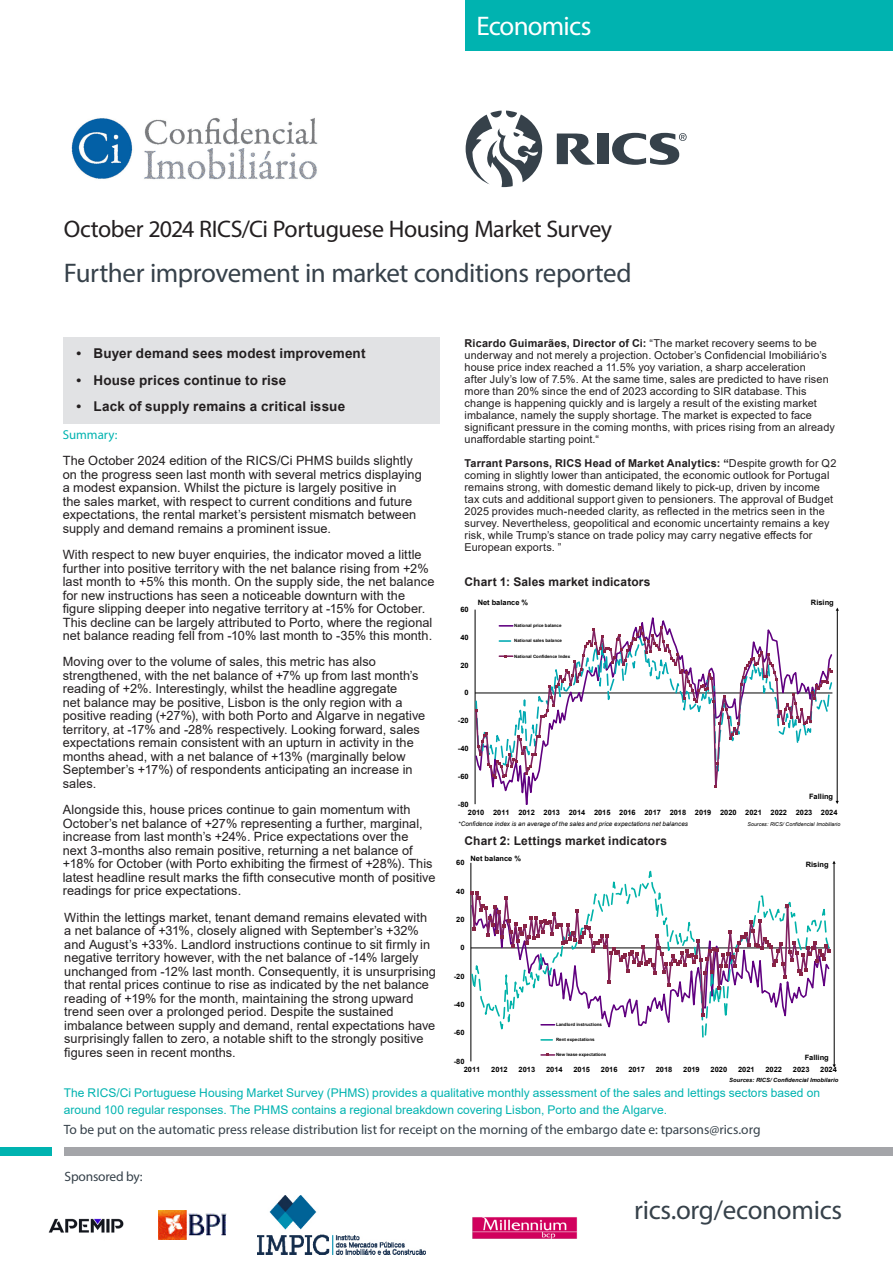
<style>
.page{position:relative;width:893px;height:1263px;background:#fff}
.page>*{position:absolute;margin:0;border:0;box-sizing:border-box;transform-origin:0 0}
.Long_Document_cover_title{font:27px "Myriad Pro";letter-spacing:-.015em;color:#36414a}
.t1{font:27px "Myriad Pro";letter-spacing:-.03em;color:#fff}
.Document_Cover_Sub-title{font:24px "Myriad Pro";letter-spacing:-.02em;color:#231f20}
.t2{font:13.5px "Myriad Pro";color:#36414a}
.t3{font:700 13.5px "Arial";letter-spacing:.015em;color:#231f20}
.Sub_Header{font:12.9px "Myriad Pro";color:#00b3b0}
.Sub_Header-2{font:12.75px/13.5px "Arial";letter-spacing:.005em;color:#231f20}
.Opening_Paragraph{font:12px/16.5px "Arial";color:#00b3b0}
.Chart_description_text{font:700 12px "Arial";letter-spacing:.01em;color:#231f20}
.Sub_Header-3{font:10.8px/12px "Arial";letter-spacing:.01em;color:#231f20}
.t4{font:700 7.35px "Arial";color:#000}
.t5{font:italic 6.3px "Arial";letter-spacing:.005em;color:#000}
.t6{font:italic 700 5.7px "Arial";color:#000}
.t7{font:italic 5.25px "Arial";color:#000}
.t8{font:700 4.35px "Arial";color:#000}
.s1{font-weight:700}
</style>
<div class="page">
<div style="left:466px;top:0;width:427px;height:51px;background:#00b3b0"></div>
<svg style="left:466px;top:111px;width:76px;height:76px"></svg>
<svg style="left:612px;top:133px;width:75px;height:32px"></svg>
<svg style="left:557px;top:133px;width:38px;height:32px"></svg>
<div style="left:597px;top:134px;width:12px;height:30px;background:#36414a"></div>
<div style="left:0;top:1147px;width:51px;height:8px;background:#00b3b0"></div>
<div style="left:64px;top:1147px;width:829px;height:8px;background:#a4a5a9"></div>
<img style="left:71px;top:117px;width:247px;height:63px">
<img style="left:159px;top:1211px;width:67px;height:28px">
<img style="left:472px;top:1217px;width:105px;height:22px">
<img style="left:258px;top:1195px;width:167px;height:59px">
<img style="left:48px;top:1218px;width:76px;height:15px">
<div style="left:64px;top:337px;width:376px;height:86px;background:#e1e2e4"></div>
<svg style="left:475px;top:614px;width:243px;height:190px"></svg>
<svg style="left:475px;top:625px;width:358px;height:153px"></svg>
<hr style="left:837px;top:610px;width:1px;height:191px;background:#000">
<hr style="left:471px;top:863px;width:1px;height:198px;background:#000">
<svg style="left:471px;top:867px;width:337px;height:180px"></svg>
<svg style="left:470px;top:891px;width:360px;height:99px"></svg>
<svg style="left:541px;top:1024px;width:13px;height:1px"></svg>
<svg style="left:541px;top:1039px;width:13px;height:2px"></svg>
<svg style="left:541px;top:1054px;width:13px;height:2px"></svg>
<hr style="left:834px;top:863px;width:1px;height:202px;background:#000">
<h1 class="t1" style="left:476px;top:10px;width:116px">Economics</h1>
<p class="Document_Cover_Sub-title" style="left:64px;top:214px;width:550px">October 2024 RICS/Ci Portuguese Housing Market Survey</p>
<p class="Long_Document_cover_title" style="left:64px;top:257px;width:570px">Further improvement in market conditions reported</p>
<p class="t3" style="left:77px;top:344px;width:290px">• Buyer demand sees modest improvement</p>
<p class="t3" style="left:77px;top:371px;width:211px">• House prices continue to rise</p>
<p class="t3" style="left:77px;top:397px;width:270px">• Lack of supply remains a critical issue</p>
<p class="Sub_Header" style="left:63px;top:427px;width:56px">Summary:</p>
<p class="Sub_Header-2" style="left:63px;top:454px;width:360px">The October 2024 edition of the RICS/Ci PHMS builds slightly on the progress seen last month with several metrics displaying a modest expansion. Whilst the picture is largely positive in<br>the sales market, with respect to current conditions and future expectations, the rental market’s persistent mismatch between supply and demand remains a prominent issue.</p>
<p class="Sub_Header-2" style="left:63px;top:548px;width:373px">With respect to new buyer enquiries, the indicator moved a little further into positive territory with the net balance rising from +2% last month to +5% this month. On the supply side, the net balance for new instructions has seen a noticeable downturn with the figure slipping deeper into negative territory at -15% for October.<br>This decline can be largely attributed to Porto, where the regional net balance reading fell from -10% last month to -35% this month.</p>
<p class="Sub_Header-2" style="left:63px;top:655px;width:364px">Moving over to the volume of sales, this metric has also strengthened, with the net balance of +7% up from last month’s reading of +2%. Interestingly, whilst the headline aggregate<br>net balance may be positive, Lisbon is the only region with a positive reading (+27%), with both Porto and Algarve in negative territory, at -17% and -28% respectively. Looking forward, sales expectations remain consistent with an upturn in activity in the months ahead, with a net balance of +13% (marginally below September’s +17%) of respondents anticipating an increase in sales.</p>
<p class="Sub_Header-2" style="left:63px;top:803px;width:374px">Alongside this, house prices continue to gain momentum with October’s net balance of +27% representing a further, marginal, increase from last month’s +24%. Price expectations over the next 3-months also remain positive, returning a net balance of +18% for October (with Porto exhibiting the firmest of +28%). This latest headline result marks the fifth consecutive month of positive readings for price expectations.</p>
<p class="Sub_Header-2" style="left:64px;top:910px;width:373px">Within the lettings market, tenant demand remains elevated with a net balance of +31%, closely aligned with September’s +32% and August’s +33%. Landlord instructions continue to sit firmly in negative territory however, with the net balance of -14% largely unchanged from -12% last month. Consequently, it is unsurprising that rental prices continue to rise as indicated by the net balance reading of +19% for the month, maintaining the strong upward trend seen over a prolonged period. Despite the sustained imbalance between supply and demand, rental expectations have surprisingly fallen to zero, a notable shift to the strongly positive figures seen in recent months.</p>
<p class="Sub_Header-3" style="left:465px;top:338px;width:372px"><span class="s1">Ricardo Guimarães, Director of Ci:</span> “The market recovery seems to be underway and not merely a projection. October’s Confidencial Imobiliário’s house price index reached a 11.5% yoy variation, a sharp acceleration<br>after July’s low of 7.5%. At the same time, sales are predicted to have risen more than 20% since the end of 2023 according to SIR database. This change is happening quickly and is largely a result of the existing market imbalance, namely the supply shortage. The market is expected to face significant pressure in the coming months, with prices rising from an already unaffordable starting point.“</p>
<p class="Sub_Header-3" style="left:465px;top:458px;width:373px"><span class="s1">Tarrant Parsons, RICS Head of Market Analytics: “</span>Despite growth for Q2 coming in slightly lower than anticipated, the economic outlook for Portugal remains strong, with domestic demand likely to pick-up, driven by income tax cuts and additional support given to pensioners. The approval of Budget 2025 provides much-needed clarity, as reflected in the metrics seen in the survey. Nevertheless, geopolitical and economic uncertainty remains a key risk, while Trump’s stance on trade policy may carry negative effects for European exports. ”</p>
<p class="Chart_description_text" style="left:465px;top:573px;width:187px">Chart 1: Sales market indicators</p>
<p class="t4" style="left:460px;top:604px;width:10px">60</p>
<p class="t4" style="left:460px;top:632px;width:10px">40</p>
<p class="t4" style="left:460px;top:660px;width:10px">20</p>
<p class="t4" style="left:465px;top:687px;width:6px">0</p>
<p class="t4" style="left:458px;top:715px;width:12px">-20</p>
<p class="t4" style="left:458px;top:743px;width:12px">-40</p>
<p class="t4" style="left:458px;top:771px;width:12px">-60</p>
<p class="t4" style="left:458px;top:799px;width:12px">-80</p>
<p class="t4" style="left:478px;top:597px;width:52px">Net balance %</p>
<p class="t8" style="left:514px;top:623px;width:49px">National price balance</p>
<p class="t8" style="left:514px;top:638px;width:49px">National sales balance</p>
<p class="t8" style="left:514px;top:653px;width:58px">National Confidence Index</p>
<p class="t4" style="left:811px;top:597px;width:24px">Rising</p>
<p class="t4" style="left:809px;top:792px;width:26px">Falling</p>
<p class="t4" style="left:468px;top:807px;width:371px">2010 2011 2012 2013 2014 2015 2016 2017 2018 2019 2020 2021 2022 2023 2024</p>
<p class="t5" style="left:458px;top:820px;width:231px">*Confidence index is an average of the sales and price expectations net balances</p>
<p class="Chart_description_text" style="left:465px;top:833px;width:204px">Chart 2: Lettings market indicators</p>
<p class="t4" style="left:471px;top:853px;width:52px">Net balance %</p>
<p class="t4" style="left:456px;top:857px;width:10px">60</p>
<p class="t4" style="left:456px;top:886px;width:10px">40</p>
<p class="t4" style="left:456px;top:914px;width:10px">20</p>
<p class="t4" style="left:460px;top:942px;width:6px">0</p>
<p class="t4" style="left:454px;top:971px;width:12px">-20</p>
<p class="t4" style="left:454px;top:999px;width:12px">-40</p>
<p class="t4" style="left:454px;top:1027px;width:12px">-60</p>
<p class="t4" style="left:454px;top:1056px;width:12px">-80</p>
<p class="t8" style="left:556px;top:1021px;width:47px">Landlord instructions</p>
<p class="t8" style="left:556px;top:1037px;width:40px">Rent expectations</p>
<p class="t8" style="left:556px;top:1052px;width:52px">New lease expectations</p>
<p class="t7" style="left:747px;top:821px;width:94px">Sources: RICS/ Confidencial Imobiliario</p>
<p class="t4" style="left:806px;top:859px;width:24px">Rising</p>
<p class="t4" style="left:805px;top:1053px;width:26px">Falling</p>
<p class="t4" style="left:464px;top:1065px;width:18px">2011</p>
<p class="t4" style="left:491px;top:1065px;width:18px">2012</p>
<p class="t4" style="left:519px;top:1065px;width:18px">2013</p>
<p class="t4" style="left:546px;top:1065px;width:18px">2014</p>
<p class="t4" style="left:573px;top:1065px;width:18px">2015</p>
<p class="t4" style="left:601px;top:1065px;width:18px">2016</p>
<p class="t4" style="left:628px;top:1065px;width:18px">2017</p>
<p class="t4" style="left:656px;top:1065px;width:18px">2018</p>
<p class="t4" style="left:683px;top:1065px;width:18px">2019</p>
<p class="t4" style="left:711px;top:1065px;width:18px">2020</p>
<p class="t4" style="left:738px;top:1065px;width:18px">2021</p>
<p class="t4" style="left:765px;top:1065px;width:18px">2022</p>
<p class="t4" style="left:793px;top:1065px;width:18px">2023</p>
<p class="t4" style="left:820px;top:1065px;width:18px">2024</p>
<p class="t6" style="left:729px;top:1076px;width:110px">Sources: RICS/ Confidencial Imobilario</p>
<p class="Opening_Paragraph" style="left:64px;top:1085px;width:758px">The RICS/Ci Portuguese Housing Market Survey (PHMS) provides a qualitative monthly assessment of the sales and lettings sectors based on around 100 regular responses. The PHMS contains a regional breakdown covering Lisbon, Porto and the Algarve.</p>
<p class="t2" style="left:64px;top:1121px;width:698px">To be put on the automatic press release distribution list for receipt on the morning of the embargo date e: tparsons@rics.org</p>
<p class="t2" style="left:65px;top:1168px;width:79px">Sponsored by:</p>
<h1 class="Long_Document_cover_title" style="left:634px;top:1194px;width:210px">rics.org/economics</h1>
</div>
